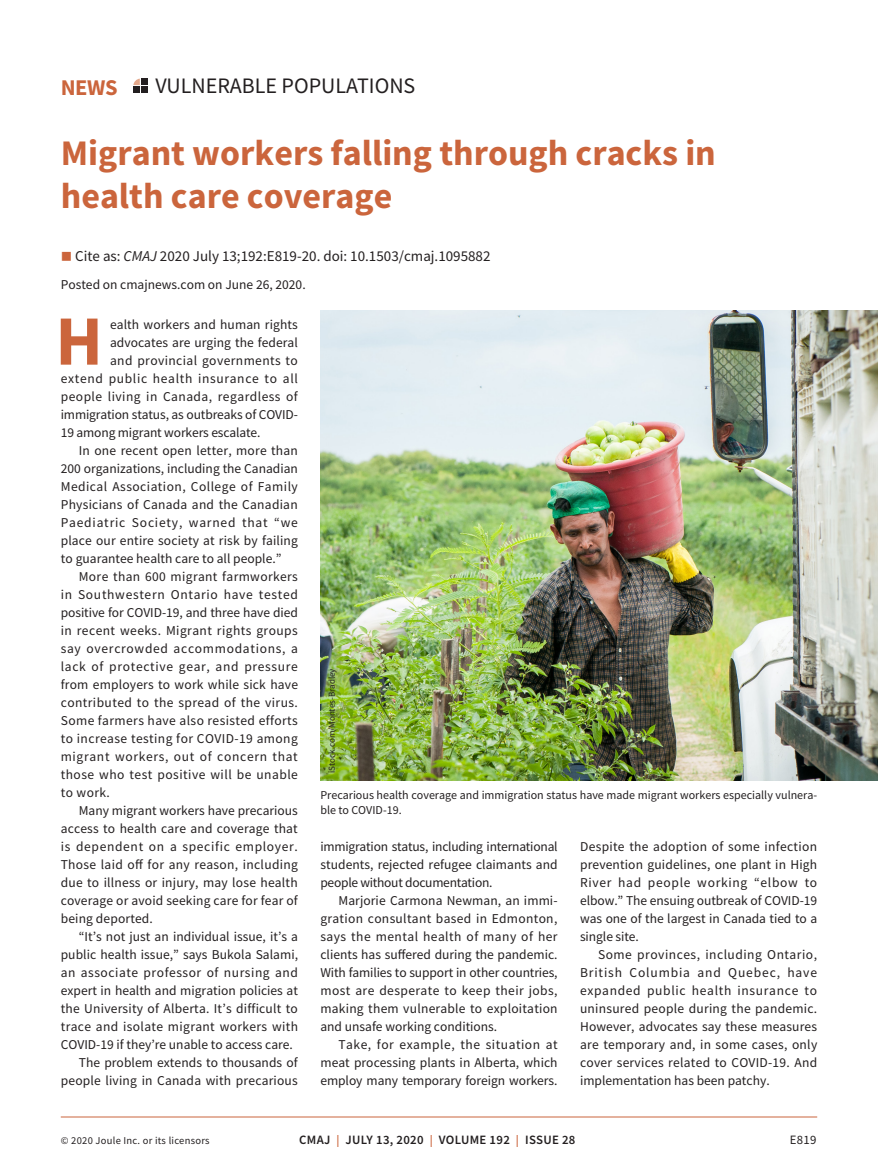
<style>
.page{position:relative;width:878px;height:1175px;background:#fff}
.page>*{position:absolute;margin:0;border:0;box-sizing:border-box;transform-origin:0 0}
.t1{font:700 70.65px "Source Sans Pro";color:#cb653c}
.t2{font:700 36px/43.2px "Source Sans Pro";color:#cb653c}
.t3{font:700 22.5px "Source Sans Pro";color:#cb653c}
.t4{font:22.05px "Source Sans Pro";color:#231f20}
.t5{font:15px "Source Sans Pro";color:#231f20}
.t6{font:13.5px/18px "Source Sans Pro";letter-spacing:.015em;color:#231f20;text-align:justify}
.t7{font:13.5px "Source Sans Pro";letter-spacing:.05em;color:#231f20}
.t8{font:13.5px "Source Sans Pro";letter-spacing:.035em;color:#231f20}
.t9{font:13.5px "Source Sans Pro";letter-spacing:-.01em;color:#231f20}
.t10{font:13.5px "Source Sans Pro";letter-spacing:-.005em;color:#231f20}
.t11{font:13.5px "Source Sans Pro";letter-spacing:.04em;color:#231f20}
.t12{font:13.5px "Source Sans Pro";letter-spacing:.06em;color:#231f20}
.t13{font:600 12.75px "Source Sans Pro";letter-spacing:.025em;color:#231f20}
.t14{font:12.75px "Source Sans Pro";color:#231f20}
.t15{font:12px/15px "Source Sans Pro";color:#231f20}
.t16{font:10.5px "Source Sans Pro";letter-spacing:.025em;color:#231f20}
.t17{font:9px "Source Sans Pro";color:#231f20}
.s1{color:#cb653c}
.s2{font-style:italic}
.s3{font-size:12px;color:#cb653c}
</style>
<div class="page">
<hr style="left:61px;top:1116px;width:756px;height:1px;background:#cb653c">
<svg style="left:133px;top:79px;width:7px;height:6px"></svg>
<div style="left:133px;top:87px;width:7px;height:6px;background:#231f20"></div>
<div style="left:141px;top:79px;width:7px;height:6px;background:#231f20"></div>
<div style="left:141px;top:87px;width:7px;height:6px;background:#231f20"></div>
<img style="left:320px;top:310px;width:558px;height:470px">
<h3 class="t3" style="left:61px;top:72px;width:58px">NEWS</h3>
<h3 class="t4" style="left:155px;top:72px;width:261px">VULNERABLE POPULATIONS</h3>
<h2 class="t2" style="left:61px;top:131px;width:656px">Migrant workers falling through cracks in health care coverage</h2>
<p class="t5" style="left:61px;top:246px;width:431px"><span class="s1">■</span> Cite as: <span class="s2">CMAJ</span> 2020 July 13;192:E819-20. doi: 10.1503/cmaj.1095882</p>
<p class="t6" style="left:61px;top:276px;width:246px">Posted on cmajnews.com on June 26, 2020.</p>
<h1 class="t1" style="left:55px;top:293px;width:49px">H</h1>
<p class="t6" style="left:110px;top:315px;width:189px">ealth workers and human rights</p>
<p class="t6" style="left:110px;top:333px;width:189px">advocates are urging the federal</p>
<p class="t6" style="left:110px;top:351px;width:189px">and provincial governments to</p>
<p class="t7" style="left:61px;top:369px;width:239px">extend public health insurance to all</p>
<p class="t8" style="left:61px;top:387px;width:239px">people living in Canada, regardless of</p>
<p class="t9" style="left:61px;top:405px;width:239px">immigration status, as outbreaks of COVID-</p>
<p class="t9" style="left:61px;top:423px;width:201px">19 among migrant workers escalate.</p>
<p class="t6" style="left:79px;top:441px;width:220px">In one recent open letter, more than</p>
<p class="t6" style="left:61px;top:459px;width:238px">200 organizations, including the Canadian</p>
<p class="t8" style="left:61px;top:477px;width:238px">Medical Association, College of Family</p>
<p class="t6" style="left:61px;top:495px;width:238px">Physicians of Canada and the Canadian</p>
<p class="t12" style="left:61px;top:513px;width:239px">Paediatric Society, warned that “we</p>
<p class="t6" style="left:61px;top:531px;width:238px">place our entire society at risk by failing</p>
<p class="t6" style="left:61px;top:549px;width:222px">to guarantee health care to all people.”</p>
<p class="t6" style="left:79px;top:567px;width:220px">More than 600 migrant farmworkers</p>
<p class="t7" style="left:61px;top:585px;width:239px">in Southwestern Ontario have tested</p>
<p class="t10" style="left:61px;top:603px;width:238px">positive for COVID-19, and three have died</p>
<p class="t6" style="left:61px;top:621px;width:238px">in recent weeks. Migrant rights groups</p>
<p class="t7" style="left:61px;top:639px;width:239px">say overcrowded accommodations, a</p>
<p class="t7" style="left:61px;top:657px;width:239px">lack of protective gear, and pressure</p>
<p class="t6" style="left:61px;top:675px;width:239px">from employers to work while sick have</p>
<p class="t6" style="left:61px;top:693px;width:239px">contributed to the spread of the virus.</p>
<p class="t6" style="left:61px;top:711px;width:239px">Some farmers have also resisted efforts</p>
<p class="t6" style="left:61px;top:729px;width:238px">to increase testing for COVID-19 among</p>
<p class="t7" style="left:61px;top:747px;width:238px">migrant workers, out of concern that</p>
<p class="t8" style="left:61px;top:765px;width:239px">those who test positive will be unable</p>
<p class="t6" style="left:61px;top:783px;width:51px">to work.</p>
<p class="t6" style="left:79px;top:801px;width:221px">Many migrant workers have precarious</p>
<p class="t6" style="left:61px;top:819px;width:238px">access to health care and coverage that</p>
<p class="t7" style="left:61px;top:837px;width:239px">is dependent on a specific employer.</p>
<p class="t6" style="left:61px;top:855px;width:238px">Those laid off for any reason, including</p>
<p class="t6" style="left:61px;top:873px;width:238px">due to illness or injury, may lose health</p>
<p class="t6" style="left:61px;top:891px;width:238px">coverage or avoid seeking care for fear of</p>
<p class="t6" style="left:61px;top:909px;width:94px">being deported.</p>
<p class="t6" style="left:79px;top:927px;width:221px">“It’s not just an individual issue, it’s a</p>
<p class="t6" style="left:61px;top:945px;width:239px">public health issue,” says Bukola Salami,</p>
<p class="t11" style="left:61px;top:963px;width:239px">an associate professor of nursing and</p>
<p class="t6" style="left:61px;top:981px;width:239px">expert in health and migration policies at</p>
<p class="t6" style="left:61px;top:999px;width:239px">the University of Alberta. It’s difficult to</p>
<p class="t6" style="left:61px;top:1017px;width:239px">trace and isolate migrant workers with</p>
<p class="t6" style="left:61px;top:1035px;width:234px">COVID-19 if they’re unable to access care.</p>
<p class="t6" style="left:79px;top:1053px;width:220px">The problem extends to thousands of</p>
<p class="t6" style="left:61px;top:1071px;width:238px">people living in Canada with precarious</p>
<p class="t17" style="left:326px;top:773px;width:106px;rotate:-90deg">iStock.com/Montes-Bradley</p>
<p class="t15" style="left:320px;top:787px;width:498px">Precarious health coverage and immigration status have made migrant workers especially vulnera&shy;ble to COVID-19.</p>
<p class="t6" style="left:320px;top:837px;width:239px">immigration status, including international students, rejected refugee claimants and people without documentation.</p>
<p class="t6" style="left:320px;top:891px;width:239px;text-indent:18px">Marjorie Carmona Newman, an immi&shy;gration consultant based in Edmonton, says the mental health of many of her clients has suffered during the pandemic.<br>With families to support in other countries, most are desperate to keep their jobs, making them vulnerable to exploitation and unsafe working conditions.</p>
<p class="t6" style="left:320px;top:1035px;width:239px;text-indent:18px">Take, for example, the situation at meat processing plants in Alberta, which employ many temporary foreign workers.</p>
<p class="t6" style="left:580px;top:837px;width:239px">Despite the adoption of some infection prevention guidelines, one plant in High River had people working “elbow to elbow.” The ensuing outbreak of COVID-19 was one of the largest in Canada tied to a single site.</p>
<p class="t6" style="left:580px;top:945px;width:239px;text-indent:18px">Some provinces, including Ontario, British Columbia and Quebec, have expanded public health insurance to uninsured people during the pandemic.<br>However, advocates say these measures are temporary and, in some cases, only cover services related to COVID-19. And implementation has been patchy.</p>
<p class="t16" style="left:61px;top:1134px;width:150px">© 2020 Joule Inc. or its licensors</p>
<p class="t13" style="left:299px;top:1131px;width:278px">CMAJ <span class="s3">|</span> JULY 13, 2020 <span class="s3">|</span> VOLUME 192 <span class="s3">|</span> ISSUE 28</p>
<p class="t14" style="left:789px;top:1132px;width:28px">E819</p>
</div>
